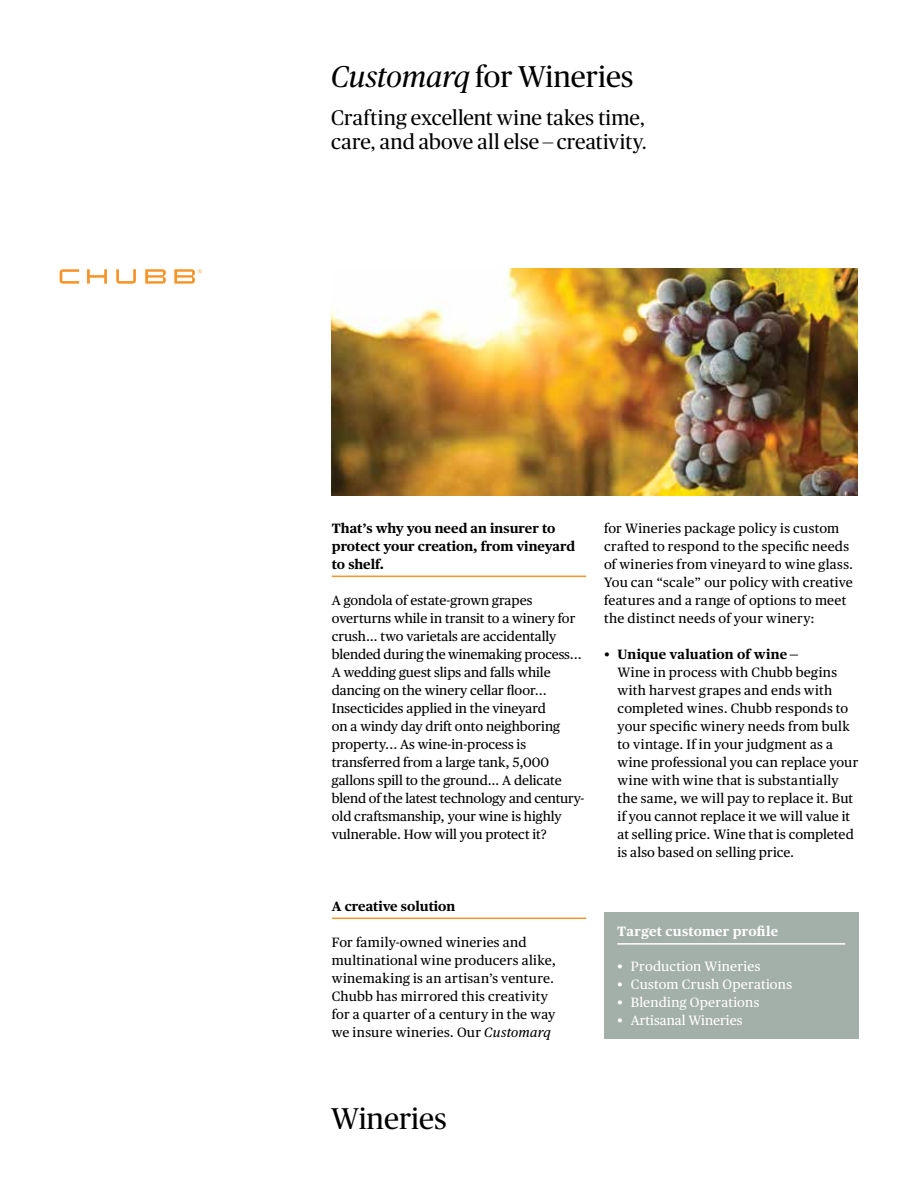
<style>
.page{position:relative;width:918px;height:1188px;background:#fff}
.page>*{position:absolute;margin:0;border:0;box-sizing:border-box;transform-origin:0 0}
.t1{font:30px "Chubb Publico";color:#000}
.t2{font:21px/23.2px "Chubb Publico";letter-spacing:.01em;color:#000}
.t3{font:13.5px/18px "Chubb Publico Text";letter-spacing:.005em;color:#000}
.t4{font:700 13.5px/18px "Chubb Publico Text";color:#000}
.t5{font:13.5px "Chubb Publico Text";letter-spacing:.01em;color:#fff}
.t6{font:700 13.5px "Chubb Publico Text";letter-spacing:.015em;color:#fff}
.s1{font-style:italic}
.s2{font-weight:700}
</style>
<div class="page">
<hr style="left:332px;top:576px;width:254px;height:1px;background:#f79428">
<hr style="left:332px;top:918px;width:254px;height:1px;background:#f79428">
<div style="left:604px;top:912px;width:255px;height:126px;background:#a3afa9"></div>
<hr style="left:617px;top:943px;width:228px;height:2px;background:#fff">
<svg style="left:60px;top:269px;width:47px;height:15px"></svg>
<svg style="left:116px;top:269px;width:20px;height:15px"></svg>
<svg style="left:145px;top:269px;width:21px;height:15px"></svg>
<svg style="left:174px;top:269px;width:28px;height:15px"></svg>
<img style="left:331px;top:268px;width:527px;height:228px">
<h2 class="t1" style="left:331px;top:56px;width:304px"><span class="s1">Customarq</span> for Wineries</h2>
<h3 class="t2" style="left:331px;top:105px;width:317px">Crafting excellent wine takes time, care, and above all else — creativity.</h3>
<p class="t4" style="left:332px;top:518px;width:245px">That’s why you need an insurer to protect your creation, from vineyard to shelf.</p>
<p class="t3" style="left:332px;top:590px;width:254px">A gondola of estate-grown grapes overturns while in transit to a winery for crush… two varietals are accidentally blended during the winemaking process...<br>A wedding guest slips and falls while dancing on the winery cellar floor...<br>Insecticides applied in the vineyard<br>on a windy day drift onto neighboring property... As wine-in-process is transferred from a large tank, 5,000 gallons spill to the ground… A delicate blend of the latest technology and century&shy;old craftsmanship, your wine is highly vulnerable. How will you protect it?</p>
<p class="t4" style="left:332px;top:896px;width:125px">A creative solution</p>
<p class="t3" style="left:332px;top:932px;width:226px">For family-owned wineries and multinational wine producers alike, winemaking is an artisan’s venture.<br>Chubb has mirrored this creativity for a quarter of a century in the way we insure wineries. Our <span class="s1">Customarq</span></p>
<p class="t3" style="left:604px;top:518px;width:251px">for Wineries package policy is custom crafted to respond to the specific needs of wineries from vineyard to wine glass.<br>You can “scale” our policy with creative features and a range of options to meet the distinct needs of your winery:</p>
<p class="t3" style="left:618px;top:644px;width:242px;text-indent:-14px">• <span class="s2">Unique valuation of wine —<br></span>Wine in process with Chubb begins with harvest grapes and ends with completed wines. Chubb responds to your specific winery needs from bulk to vintage. If in your judgment as a wine professional you can replace your wine with wine that is substantially the same, we will pay to replace it. But if you cannot replace it we will value it at selling price. Wine that is completed is also based on selling price.</p>
<p class="t6" style="left:617px;top:921px;width:162px">Target customer profile</p>
<p class="t5" style="left:617px;top:956px;width:145px">• Production Wineries</p>
<p class="t5" style="left:617px;top:974px;width:176px">• Custom Crush Operations</p>
<p class="t5" style="left:617px;top:992px;width:144px">• Blending Operations</p>
<p class="t5" style="left:617px;top:1010px;width:127px">• Artisanal Wineries</p>
<h2 class="t1" style="left:331px;top:1098px;width:117px">Wineries</h2>
</div>
